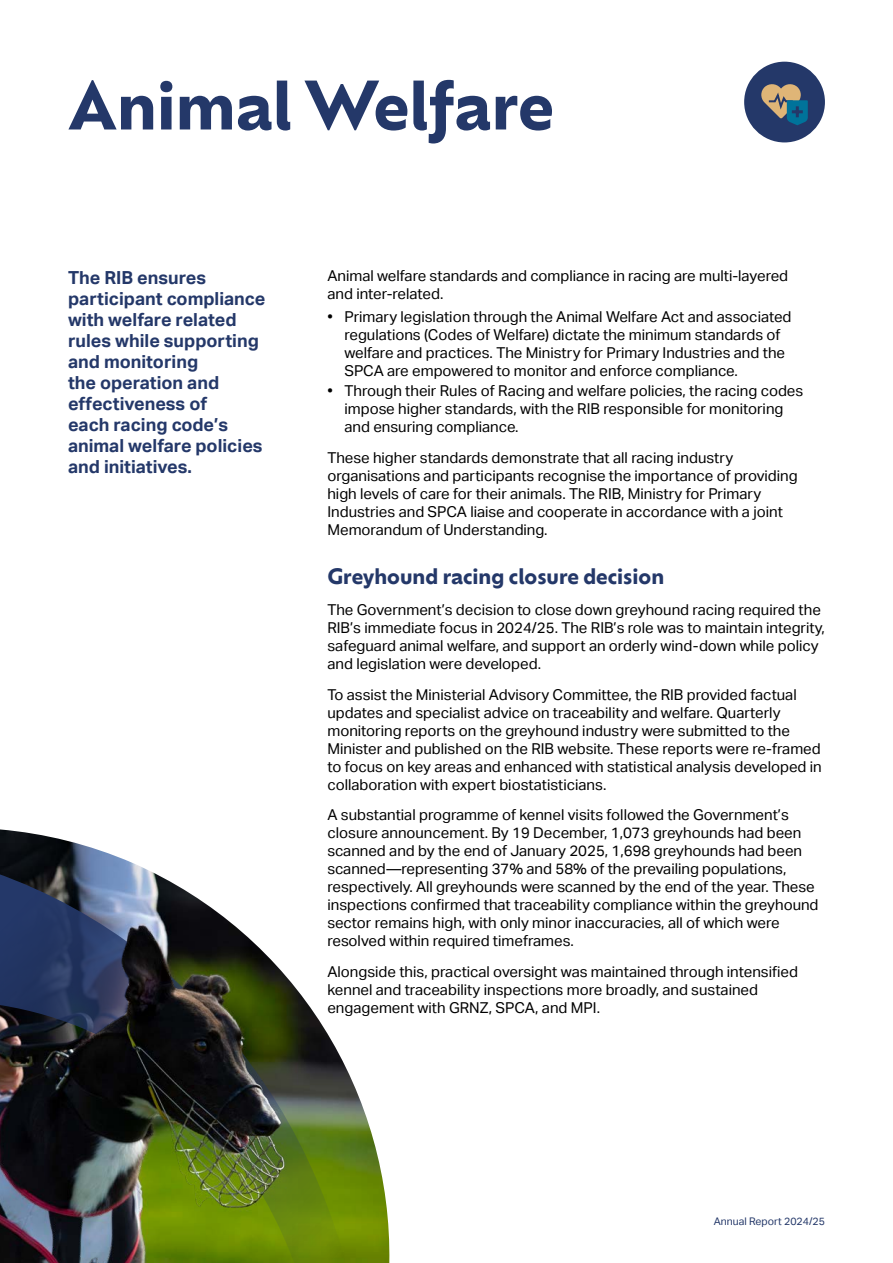
<style>
.page{position:relative;width:893px;height:1263px;background:#fff}
.page>*{position:absolute;margin:0;border:0;box-sizing:border-box;transform-origin:0 0}
.t1{font:700 65.25px "Ofelia Display";color:#243869}
.t2{font:700 21px "Ofelia Display";color:#243869}
.t3{font:700 18px/21px "Aktiv Grotesk";color:#243869}
.t4{font:15px/18px "Aktiv Grotesk";color:#000}
.t5{font:10.5px "Aktiv Grotesk";color:#243869}
</style>
<div class="page">
<div style="left:744px;top:62px;width:81px;height:80px;background:#243869;border-radius:50%"></div>
<svg style="left:761px;top:84px;width:47px;height:41px"></svg>
<img style="left:0;top:829px;width:390px;height:434px">
<img style="left:0;top:834px;width:372px;height:429px">
<h1 class="t1" style="left:68px;top:58px;width:487px">Animal Welfare</h1>
<p class="t3" style="left:68px;top:267px;width:199px">The RIB ensures participant compliance with welfare related rules while supporting and monitoring<br>the operation and effectiveness of<br>each racing code’s animal welfare policies and initiatives.</p>
<p class="t4" style="left:327px;top:267px;width:462px">Animal welfare standards and compliance in racing are multi-layered and inter-related.</p>
<p class="t4" style="left:344px;top:307px;width:449px;text-indent:-17px">• Primary legislation through the Animal Welfare Act and associated regulations (Codes of Welfare) dictate the minimum standards of welfare and practices. The Ministry for Primary Industries and the SPCA are empowered to monitor and enforce compliance.</p>
<p class="t4" style="left:344px;top:382px;width:460px;text-indent:-17px">• Through their Rules of Racing and welfare policies, the racing codes impose higher standards, with the RIB responsible for monitoring and ensuring compliance.</p>
<p class="t4" style="left:327px;top:448px;width:472px">These higher standards demonstrate that all racing industry organisations and participants recognise the importance of providing high levels of care for their animals. The RIB, Ministry for Primary Industries and SPCA liaise and cooperate in accordance with a joint Memorandum of Understanding.</p>
<h2 class="t2" style="left:327px;top:561px;width:338px">Greyhound racing closure decision</h2>
<p class="t4" style="left:327px;top:601px;width:499px">The Government’s decision to close down greyhound racing required the RIB’s immediate focus in 2024/25. The RIB’s role was to maintain integrity, safeguard animal welfare, and support an orderly wind-down while policy and legislation were developed.</p>
<p class="t4" style="left:327px;top:685px;width:496px">To assist the Ministerial Advisory Committee, the RIB provided factual updates and specialist advice on traceability and welfare. Quarterly monitoring reports on the greyhound industry were submitted to the Minister and published on the RIB website. These reports were re-framed to focus on key areas and enhanced with statistical analysis developed in collaboration with expert biostatisticians.</p>
<p class="t4" style="left:327px;top:806px;width:493px">A substantial programme of kennel visits followed the Government’s closure announcement. By 19 December, 1,073 greyhounds had been scanned and by the end of January 2025, 1,698 greyhounds had been scanned—representing 37% and 58% of the prevailing populations, respectively. All greyhounds were scanned by the end of the year. These inspections confirmed that traceability compliance within the greyhound sector remains high, with only minor inaccuracies, all of which were resolved within required timeframes.</p>
<p class="t4" style="left:327px;top:963px;width:472px">Alongside this, practical oversight was maintained through intensified kennel and traceability inspections more broadly, and sustained engagement with GRNZ, SPCA, and MPI.</p>
<p class="t5" style="left:714px;top:1215px;width:113px">Annual Report 2024/25</p>
</div>
